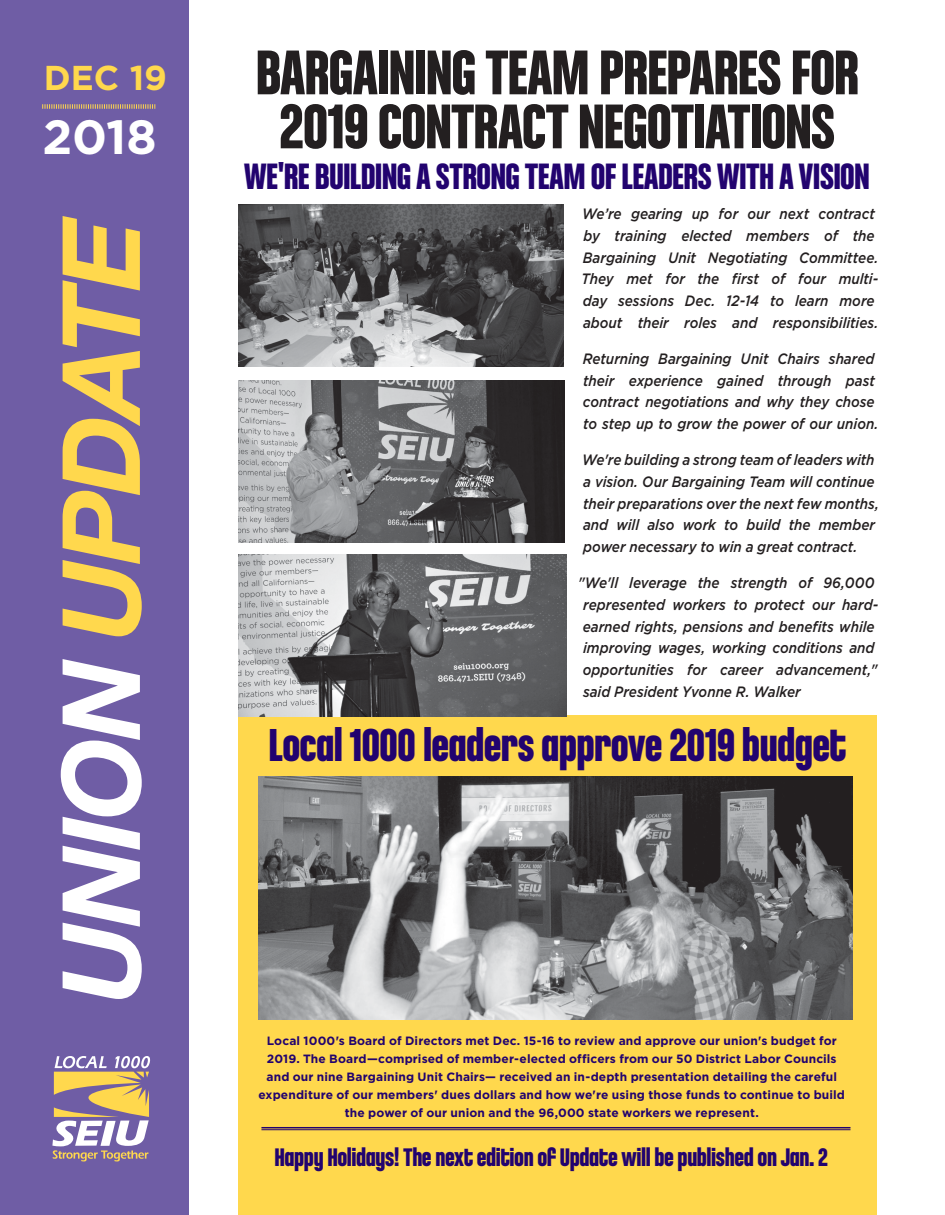
<style>
.page{position:relative;width:945px;height:1215px;background:#fff}
.page>*{position:absolute;margin:0;border:0;box-sizing:border-box;transform-origin:0 0}
.DATE_FRONT_PAGE{font:67.05px/54px "Chalet Comprime Hong Kong Eighty";letter-spacing:-.015em;color:#231f20;text-align:center}
.DATE_FRONT_PAGE-2{font:49.05px "Chalet Comprime Hong Kong Eighty";letter-spacing:-.015em;color:#22036f}
.t1{font:700 48px "Gotham";color:#fff}
.DATE_FRONT_PAGE-3{font:39px "Chalet Comprime Hong Kong Eighty";letter-spacing:-.015em;color:#22036f}
.t2{font:700 34.5px "Gotham";color:#ffd84d}
.DATE_FRONT_PAGE-4{font:27px "Chalet Comprime Hong Kong Eighty";letter-spacing:-.015em;color:#22036f}
.DATE_FRONT_PAGE-5{font:italic 500 15px/21.8px "Gotham";color:#231f20;scale:.9 1}
.DATE_FRONT_PAGE-6{font:700 12px/18px "Gotham";letter-spacing:.01em;color:#22036f;text-align:center}
</style>
<div class="page">
<div style="left:0;top:0;width:189px;height:1215px;background:#6f5da5"></div>
<svg style="left:63px;top:216px;width:79px;height:420px"></svg>
<svg style="left:61px;top:659px;width:81px;height:340px"></svg>
<svg style="left:52px;top:1056px;width:98px;height:105px"></svg>
<svg style="left:42px;top:104px;width:113px;height:5px"></svg>
<div style="left:238px;top:716px;width:640px;height:499px;background:#ffd84d"></div>
<img style="left:259px;top:777px;width:594px;height:243px">
<img style="left:238px;top:380px;width:326px;height:162px">
<img style="left:238px;top:205px;width:326px;height:162px">
<img style="left:238px;top:554px;width:329px;height:162px">
<hr style="left:261px;top:1127px;width:590px;height:1px;background:#22036f">
<hr style="left:261px;top:1129px;width:590px;height:1px;background:#22036f">
<h3 class="t2" style="left:44px;top:57px;width:125px">DEC 19</h3>
<h3 class="t1" style="left:42px;top:109px;width:116px">2018</h3>
<p class="DATE_FRONT_PAGE" style="left:256px;top:43px;width:605px">BARGAINING TEAM PREPARES FOR<br>2019 CONTRACT NEGOTIATIONS</p>
<p class="DATE_FRONT_PAGE-3" style="left:244px;top:153px;width:627px">WE'RE BUILDING A STRONG TEAM OF LEADERS WITH A VISION</p>
<p class="DATE_FRONT_PAGE-5" style="left:582px;top:203px;width:331px">We’re gearing up for our next contract by training elected members of the Bargaining Unit Negotiating Committee.<br>They met for the first of four multi&shy;day sessions Dec. 12-14 to learn more about their roles and responsibilities.</p>
<p class="DATE_FRONT_PAGE-5" style="left:583px;top:347px;width:330px">Returning Bargaining Unit Chairs shared their experience gained through past contract negotiations and why they chose to step up to grow the power of our union.</p>
<p class="DATE_FRONT_PAGE-5" style="left:582px;top:449px;width:331px">We're building a strong team of leaders with a vision. Our Bargaining Team will continue their preparations over the next few months, and will also work to build the member power necessary to win a great contract.</p>
<p class="DATE_FRONT_PAGE-5" style="left:583px;top:572px;width:330px;text-indent:-5px">"We'll leverage the strength of 96,000 represented workers to protect our hard&shy;earned rights, pensions and benefits while improving wages, working conditions and opportunities for career advancement," said President Yvonne R. Walker</p>
<p class="DATE_FRONT_PAGE-2" style="left:268px;top:716px;width:579px">Local 1000 leaders approve 2019 budget</p>
<p class="DATE_FRONT_PAGE-6" style="left:258px;top:1031px;width:588px">Local 1000's Board of Directors met Dec. 15-16 to review and approve our union's budget for 2019. The Board—comprised of member-elected officers from our 50 District Labor Councils and our nine Bargaining Unit Chairs— received an in-depth presentation detailing the careful expenditure of our members' dues dollars and how we're using those funds to continue to build the power of our union and the 96,000 state workers we represent.</p>
<p class="DATE_FRONT_PAGE-4" style="left:275px;top:1142px;width:555px">Happy Holidays! The next edition of Update will be published on Jan. 2</p>
</div>
